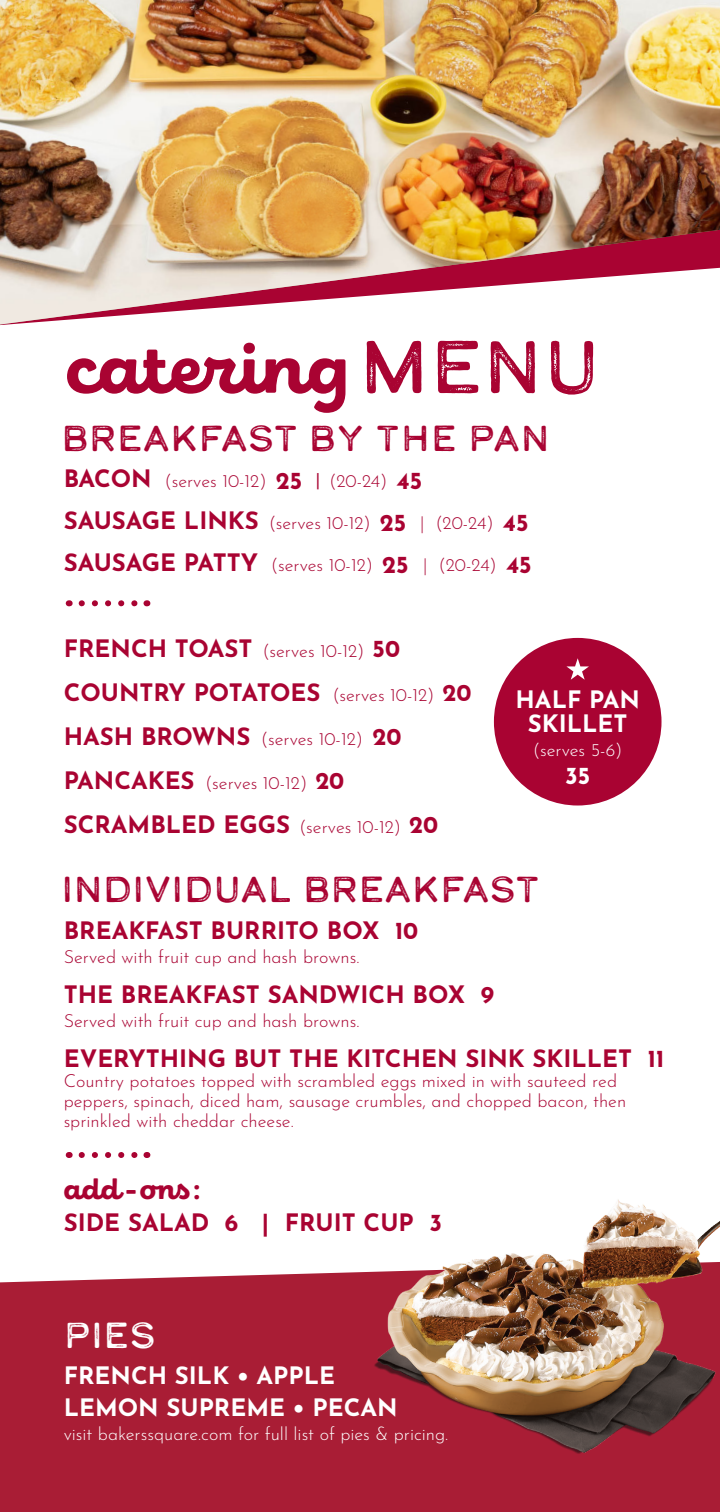
<style>
.page{position:relative;width:720px;height:1512px;background:#fff}
.page>*{position:absolute;margin:0;border:0;box-sizing:border-box;transform-origin:0 0}
.t1{font:800 74px "Eldwin Script";color:#a90332}
.t2{font:36px "Calder Dark Grit";color:#a90332}
.t3{font:36px "Calder Dark Grit";color:#fff}
.t4{font:800 30px "Eldwin Script";color:#a90332}
.t5{font:700 24px "Josefin Sans";color:#a90332}
.t6{font:700 24px/24px "Josefin Sans";color:#fff;text-align:center}
.t7{font:100 18px/20px "Josefin Sans";color:#a90332}
.t8{font:100 18px "Josefin Sans";color:#fff}
.s1{font-family:"Calder Dark Grit";font-weight:400}
.s2{font-weight:700;font-size:24px}
.s3{font-family:"Raleway";font-weight:500}
.s4{font-weight:100;font-size:18px}
</style>
<div class="page">
<div style="left:0;top:1281px;width:20px;height:231px;background:#a91d35"></div>
<img style="left:0;top:0;width:720px;height:325px">
<svg style="left:82px;top:600px;width:56px;height:6px"></svg>
<div style="left:494px;top:638px;width:168px;height:168px;background:#a90332;border-radius:50%"></div>
<svg style="left:566px;top:658px;width:23px;height:22px"></svg>
<img style="left:20px;top:1152px;width:700px;height:360px">
<p class="t1" style="left:66px;top:325px;width:537px">catering<span class="s1">MENU</span></p>
<p class="t2" style="left:61px;top:413px;width:490px">BREAKFAST BY THE PAN</p>
<p class="t7" style="left:64px;top:469px;width:360px"><span class="s2">BACON</span> (serves 10-12) <span class="s2">25</span> <span class="s3">|</span> (20-24) <span class="s2">45</span></p>
<p class="t7" style="left:64px;top:511px;width:466px"><span class="s2">SAUSAGE LINKS</span> (serves 10-12) <span class="s2">25</span> | (20-24) <span class="s2">45</span></p>
<p class="t7" style="left:64px;top:553px;width:470px"><span class="s2">SAUSAGE PATTY</span> (serves 10-12) <span class="s2">25</span> | (20-24) <span class="s2">45</span></p>
<p class="t5" style="left:64px;top:627px;width:338px">FRENCH TOAST <span class="s4">(serves 10-12)</span> 50</p>
<p class="t5" style="left:64px;top:671px;width:409px">COUNTRY POTATOES <span class="s4">(serves 10-12)</span> 20</p>
<p class="t7" style="left:64px;top:727px;width:339px"><span class="s2">HASH BROWNS</span> (serves 10-12) <span class="s2">20</span></p>
<p class="t7" style="left:64px;top:771px;width:282px"><span class="s2">PANCAKES</span> (serves 10-12) <span class="s2">20</span></p>
<p class="t5" style="left:64px;top:803px;width:376px">SCRAMBLED EGGS <span class="s4">(serves 10-12)</span> 20</p>
<p class="t6" style="left:516px;top:684px;width:126px">HALF PAN<br>SKILLET</p>
<p class="t8" style="left:533px;top:736px;width:91px">(serves 5-6)</p>
<p class="t6" style="left:565px;top:760px;width:27px">35</p>
<p class="t2" style="left:61px;top:865px;width:480px">INDIVIDUAL BREAKFAST</p>
<p class="t5" style="left:64px;top:910px;width:356px">BREAKFAST BURRITO BOX 10</p>
<p class="t7" style="left:64px;top:946px;width:297px">Served with fruit cup and hash browns.</p>
<p class="t5" style="left:64px;top:974px;width:432px">THE BREAKFAST SANDWICH BOX 9</p>
<p class="t7" style="left:64px;top:1010px;width:297px">Served with fruit cup and hash browns.</p>
<p class="t5" style="left:64px;top:1038px;width:602px">EVERYTHING BUT THE KITCHEN SINK SKILLET 11</p>
<p class="t7" style="left:64px;top:1070px;width:564px">Country potatoes topped with scrambled eggs mixed in with sauteed red peppers, spinach, diced ham, sausage crumbles, and chopped bacon, then sprinkled with cheddar cheese.</p>
<p class="t4" style="left:64px;top:1172px;width:141px">add-ons:</p>
<p class="t5" style="left:64px;top:1202px;width:380px">SIDE SALAD 6 | FRUIT CUP 3</p>
<p class="t3" style="left:64px;top:1311px;width:94px">PIES</p>
<p class="t6" style="left:64px;top:1360px;width:273px">FRENCH SILK • APPLE</p>
<p class="t6" style="left:64px;top:1392px;width:335px">LEMON SUPREME • PECAN</p>
<p class="t8" style="left:64px;top:1420px;width:386px">visit bakerssquare.com for full list of pies &amp; pricing.</p>
</div>
